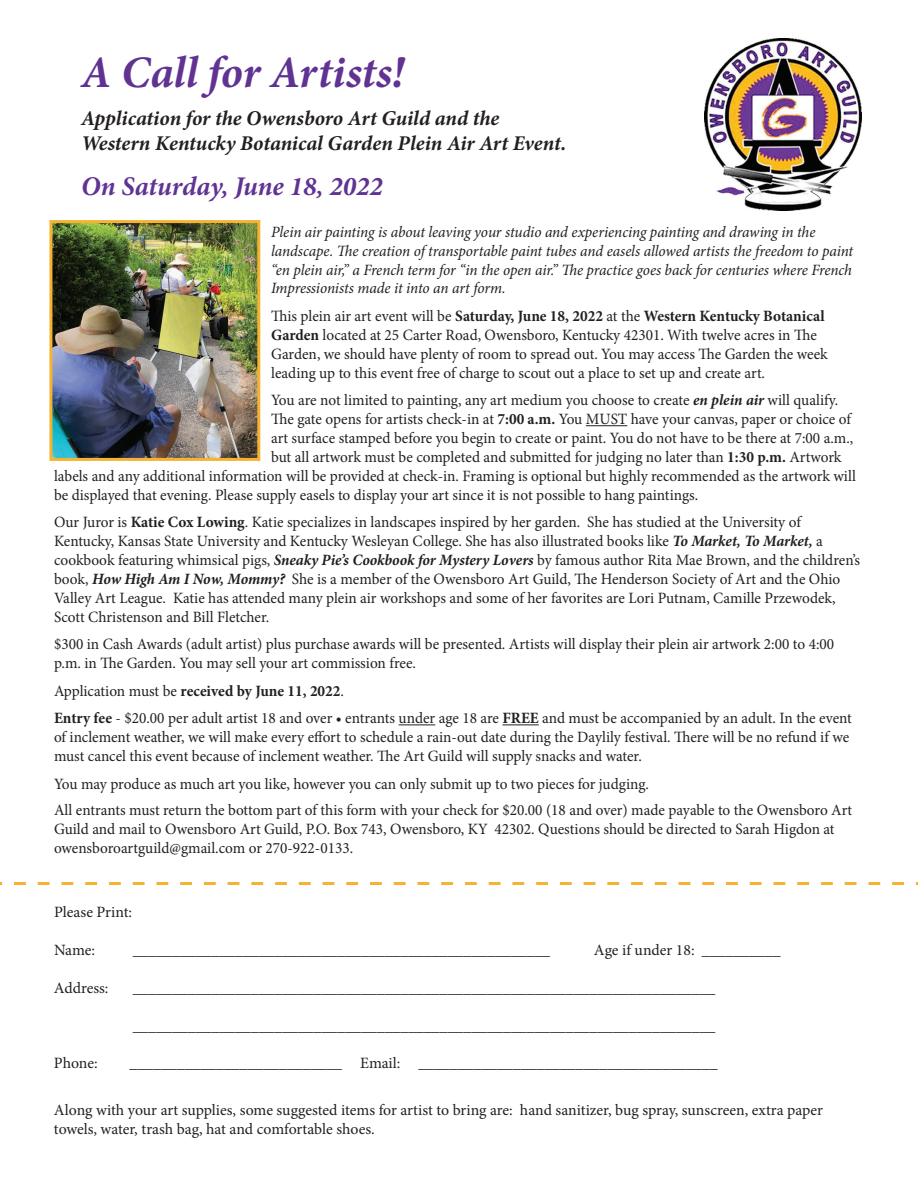
<style>
.page{position:relative;width:918px;height:1188px;background:#fff}
.page>*{position:absolute;margin:0;border:0;box-sizing:border-box;transform-origin:0 0}
.t1{font:italic 700 45px "Minion Pro";color:#603393}
.t2{font:italic 700 27px "Minion Pro";color:#603393}
.t3{font:italic 700 21px/25.2px "Minion Pro";letter-spacing:-.005em;color:#231f20}
.t4{font:15.75px/18.9px "Minion Pro";letter-spacing:-.005em;color:#231f20}
.t5{font:italic 15.75px/18.9px "Minion Pro";letter-spacing:-.01em;color:#231f20}
.s1{font-weight:700}
.s2{font-weight:700;font-style:italic}
</style>
<div class="page">
<hr style="left:586px;top:425px;width:41px;height:1px;background:#231f20">
<hr style="left:399px;top:724px;width:36px;height:1px;background:#231f20">
<hr style="left:502px;top:724px;width:37px;height:1px;background:#231f20">
<img style="left:704px;top:38px;width:157px;height:173px">
<svg style="left:0;top:882px;width:918px;height:3px"></svg>
<img style="left:53px;top:224px;width:203px;height:233px">
<div style="left:49px;top:220px;width:211px;height:241px;border:3px solid #f6b332"></div>
<h1 class="t1" style="left:81px;top:40px;width:325px">A Call for Artists!</h1>
<h3 class="t3" style="left:81px;top:105px;width:487px">Application for the Owensboro Art Guild and the<br>Western Kentucky Botanical Garden Plein Air Art Event.</h3>
<h2 class="t2" style="left:81px;top:167px;width:303px">On Saturday, June 18, 2022</h2>
<p class="t5" style="left:271px;top:222px;width:584px">Plein air painting is about leaving your studio and experiencing painting and drawing in the landscape. The creation of transportable paint tubes and easels allowed artists the freedom to paint “en plein air,” a French term for “in the open air.” The practice goes back for centuries where French Impressionists made it into an art form.</p>
<p class="t4" style="left:271px;top:307px;width:558px">This plein air art event will be <span class="s1">Saturday, June 18, 2022</span> at the <span class="s1">Western Kentucky Botanical Garden</span> located at 25 Carter Road, Owensboro, Kentucky 42301. With twelve acres in The Garden, we should have plenty of room to spread out. You may access The Garden the week leading up to this event free of charge to scout out a place to set up and create art.</p>
<p class="t4" style="left:271px;top:391px;width:569px">You are not limited to painting, any art medium you choose to create <span class="s2">en plein air</span> will qualify.</p>
<p class="t4" style="left:271px;top:410px;width:581px">The gate opens for artists check-in at <span class="s1">7:00 a.m.</span> You MUST have your canvas, paper or choice of</p>
<p class="t4" style="left:271px;top:429px;width:584px">art surface stamped before you begin to create or paint. You do not have to be there at 7:00 a.m.,</p>
<p class="t4" style="left:271px;top:448px;width:572px">but all artwork must be completed and submitted for judging no later than <span class="s1">1:30 p.m.</span> Artwork</p>
<p class="t4" style="left:54px;top:466px;width:803px">labels and any additional information will be provided at check-in. Framing is optional but highly recommended as the artwork will</p>
<p class="t4" style="left:54px;top:485px;width:646px">be displayed that evening. Please supply easels to display your art since it is not possible to hang paintings.</p>
<p class="t4" style="left:54px;top:513px;width:808px">Our Juror is <span class="s1">Katie Cox Lowing</span>. Katie specializes in landscapes inspired by her garden. She has studied at the University of Kentucky, Kansas State University and Kentucky Wesleyan College. She has also illustrated books like <span class="s2">To Market, To Market,</span> a cookbook featuring whimsical pigs, <span class="s2">Sneaky Pie’s Cookbook for Mystery Lovers</span> by famous author Rita Mae Brown, and the children’s book, <span class="s2">How High Am I Now, Mommy?</span> She is a member of the Owensboro Art Guild, The Henderson Society of Art and the Ohio Valley Art League. Katie has attended many plein air workshops and some of her favorites are Lori Putnam, Camille Przewodek, Scott Christenson and Bill Fletcher.</p>
<p class="t4" style="left:54px;top:635px;width:782px">$300 in Cash Awards (adult artist) plus purchase awards will be presented. Artists will display their plein air artwork 2:00 to 4:00 p.m. in The Garden. You may sell your art commission free.</p>
<p class="t4" style="left:54px;top:677px;width:799px;line-height:27.6px">Application must be <span class="s1">received by June 11, 2022</span>.<br><span class="s1">Entry fee</span> - $20.00 per adult artist 18 and over • entrants under age 18 are <span class="s1">FREE</span> and must be accompanied by an adult. In the event</p>
<p class="t4" style="left:54px;top:728px;width:797px">of inclement weather, we will make every effort to schedule a rain-out date during the Daylily festival. There will be no refund if we must cancel this event because of inclement weather. The Art Guild will supply snacks and water.</p>
<p class="t4" style="left:54px;top:771px;width:800px;line-height:26.4px">You may produce as much art you like, however you can only submit up to two pieces for judging.<br>All entrants must return the bottom part of this form with your check for $20.00 (18 and over) made payable to the Owensboro Art</p>
<p class="t4" style="left:54px;top:820px;width:782px">Guild and mail to Owensboro Art Guild, P.O. Box 743, Owensboro, KY 42302. Questions should be directed to Sarah Higdon at owensboroartguild@gmail.com or 270-922-0133.</p>
<p class="t4" style="left:54px;top:903px;width:80px">Please Print:</p>
<p class="t4" style="left:54px;top:941px;width:43px">Name:</p>
<p class="t4" style="left:133px;top:941px;width:419px">_____________________________________________________</p>
<p class="t4" style="left:594px;top:941px;width:188px">Age if under 18: __________</p>
<p class="t4" style="left:54px;top:978px;width:56px">Address:</p>
<p class="t4" style="left:133px;top:978px;width:584px">__________________________________________________________________________</p>
<p class="t4" style="left:133px;top:1016px;width:584px">__________________________________________________________________________</p>
<p class="t4" style="left:54px;top:1054px;width:45px">Phone:</p>
<p class="t4" style="left:130px;top:1054px;width:590px">___________________________ Email: ______________________________________</p>
<p class="t4" style="left:54px;top:1100px;width:771px">Along with your art supplies, some suggested items for artist to bring are: hand sanitizer, bug spray, sunscreen, extra paper towels, water, trash bag, hat and comfortable shoes.</p>
</div>
